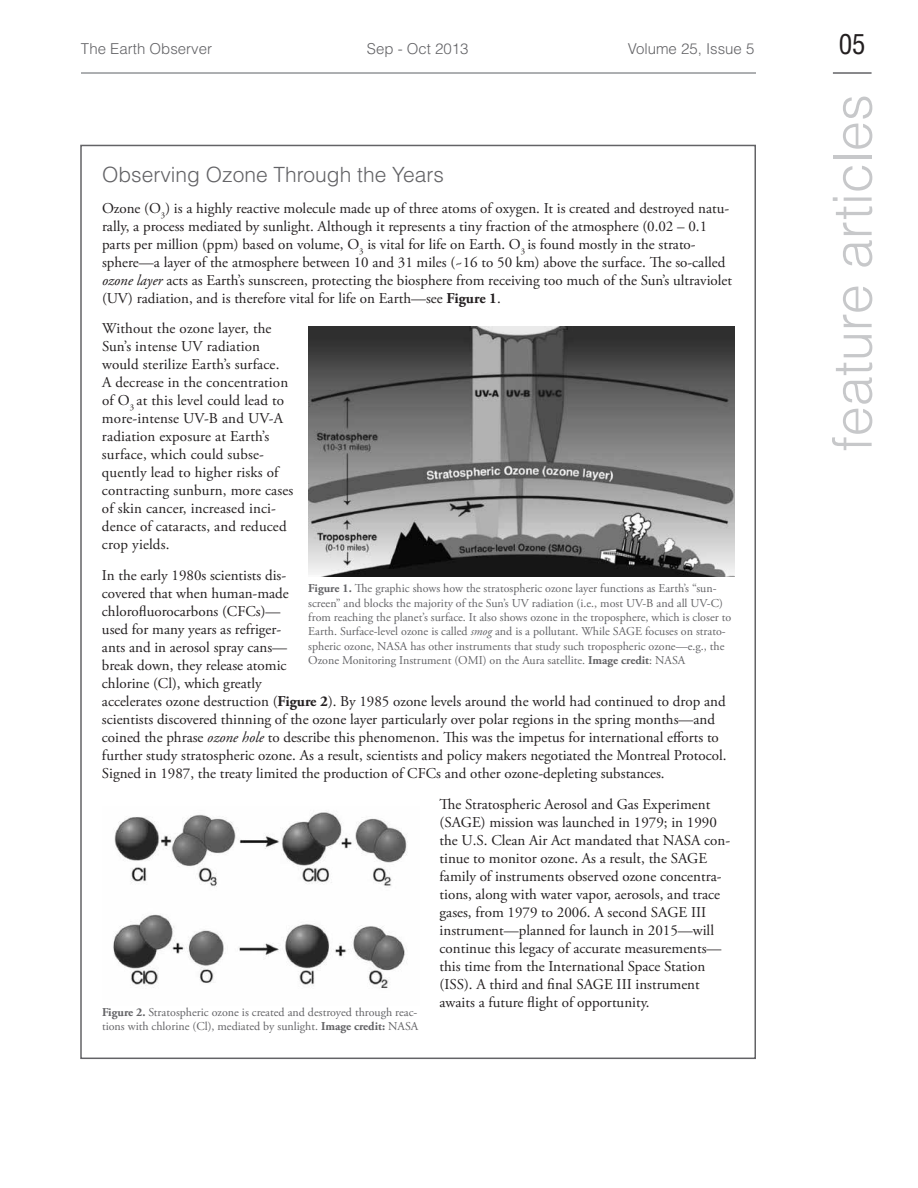
<style>
.page{position:relative;width:918px;height:1188px;background:#fff}
.page>*{position:absolute;margin:0;border:0;box-sizing:border-box;transform-origin:0 0}
.t1{font:300 54px "Helvetica LT Std";color:#c7c8ca}
.t2{font:condensed 27px "Helvetica LT Std";color:#231f20}
.t3{font:300 21px "Helvetica LT Std";color:#636366}
.t4{font:15px/18px "Adobe Garamond Pro";color:#231f20}
.t5{font:300 15px "Helvetica LT Std";color:#636366}
.t6{font:12px/14.4px "Adobe Garamond Pro";color:#636366}
.s1{font-style:italic}
.s2{font-weight:700}
</style>
<div class="page">
<hr style="left:81px;top:72px;width:675px;height:2px;background:#939598">
<hr style="left:833px;top:72px;width:39px;height:2px;background:#636366">
<img style="left:308px;top:327px;width:426px;height:249px">
<img style="left:113px;top:812px;width:294px;height:177px">
<p class="t5" style="left:81px;top:39px;width:133px">The Earth Observer</p>
<p class="t5" style="left:367px;top:39px;width:103px">Sep - Oct 2013</p>
<p class="t5" style="left:628px;top:39px;width:128px">Volume 25, Issue 5</p>
<h2 class="t2" style="left:839px;top:27px;width:28px">05</h2>
<h1 class="t1" style="left:819px;top:451px;width:359px;rotate:-90deg">feature articles</h1>
<h3 class="t3" style="left:102px;top:161px;width:343px">Observing Ozone Through the Years</h3>
<p class="t4" style="left:102px;top:199px;width:632px">Ozone (O<sub>3</sub>) is a highly reactive molecule made up of three atoms of oxygen. It is created and destroyed natu&shy;rally, a process mediated by sunlight. Although it represents a tiny fraction of the atmosphere (0.02 – 0.1 parts per million (ppm) based on volume, O<sub>3</sub> is vital for life on Earth. O<sub>3</sub> is found mostly in the strato&shy;sphere—a layer of the atmosphere between 10 and 31 miles (~16 to 50 km) above the surface. The so-called <span class="s1">ozone layer</span> acts as Earth’s sunscreen, protecting the biosphere from receiving too much of the Sun’s ultraviolet (UV) radiation, and is therefore vital for life on Earth—see <span class="s2">Figure 1</span>.</p>
<p class="t4" style="left:102px;top:320px;width:193px">Without the ozone layer, the<br>Sun’s intense UV radiation would sterilize Earth’s surface.<br>A decrease in the concentration of O<sub>3</sub> at this level could lead to more-intense UV-B and UV-A radiation exposure at Earth’s surface, which could subse&shy;quently lead to higher risks of contracting sunburn, more cases of skin cancer, increased inci&shy;dence of cataracts, and reduced crop yields.</p>
<p class="t4" style="left:102px;top:567px;width:626px">In the early 1980s scientists dis-<br>covered that when human-made<br>chlorofluorocarbons (CFCs)—<br>used for many years as refriger-<br>ants and in aerosol spray cans—<br>break down, they release atomic<br>chlorine (Cl), which greatly<br>accelerates ozone destruction (<span class="s2">Figure 2</span>). By 1985 ozone levels around the world had continued to drop and scientists discovered thinning of the ozone layer particularly over polar regions in the spring months—and coined the phrase <span class="s1">ozone hole</span> to describe this phenomenon. This was the impetus for international efforts to further study stratospheric ozone. As a result, scientists and policy makers negotiated the Montreal Protocol.<br>Signed in 1987, the treaty limited the production of CFCs and other ozone-depleting substances.</p>
<p class="t4" style="left:440px;top:796px;width:292px">The Stratospheric Aerosol and Gas Experiment (SAGE) mission was launched in 1979; in 1990 the U.S. Clean Air Act mandated that NASA con&shy;tinue to monitor ozone. As a result, the SAGE family of instruments observed ozone concentra&shy;tions, along with water vapor, aerosols, and trace gases, from 1979 to 2006. A second SAGE III instrument—planned for launch in 2015—will continue this legacy of accurate measurements— this time from the International Space Station (ISS). A third and final SAGE III instrument awaits a future flight of opportunity.</p>
<p class="t6" style="left:308px;top:582px;width:424px"><span class="s2">Figure 1.</span> The graphic shows how the stratospheric ozone layer functions as Earth’s “sun&shy;screen” and blocks the majority of the Sun’s UV radiation (i.e., most UV-B and all UV-C) from reaching the planet’s surface. It also shows ozone in the troposphere, which is closer to Earth. Surface-level ozone is called <span class="s1">smog</span> and is a pollutant. While SAGE focuses on strato&shy;spheric ozone, NASA has other instruments that study such tropospheric ozone—e.g., the Ozone Monitoring Instrument (OMI) on the Aura satellite. <span class="s2">Image credit</span>: NASA</p>
<p class="t6" style="left:102px;top:1005px;width:318px"><span class="s2">Figure 2.</span> Stratospheric ozone is created and destroyed through reac&shy;tions with chlorine (Cl), mediated by sunlight. <span class="s2">Image credit:</span> NASA</p>
</div>
